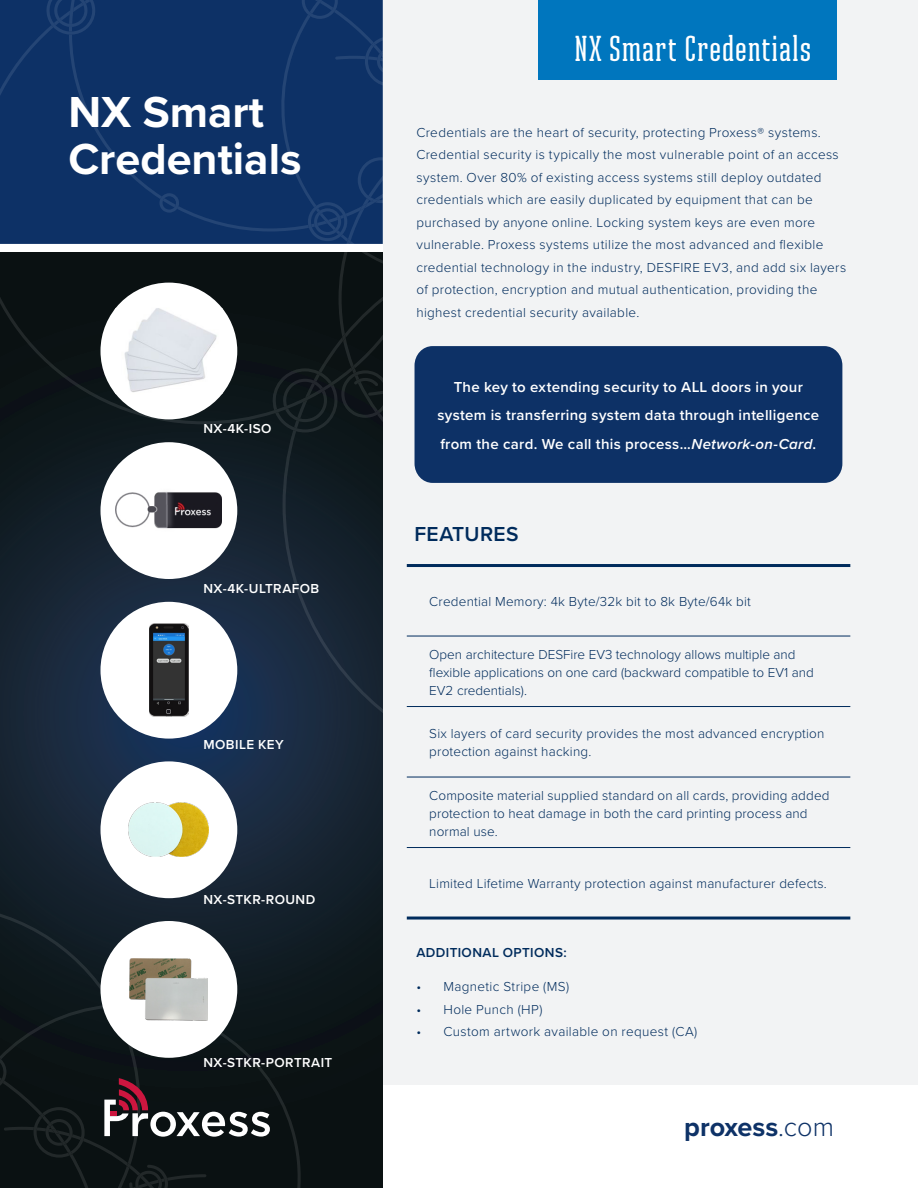
<style>
.page{position:relative;width:918px;height:1188px;background:#fff}
.page>*{position:absolute;margin:0;border:0;box-sizing:border-box;transform-origin:0 0}
.t1{font:700 45px "Proxima Nova";color:#fff}
.cover_level_title{font:500 36px "Ristretto Slab Pro";letter-spacing:.03em;color:#fff}
.t2{font:700 27px "Proxima Nova";color:#0e3267}
.Body_Copy_Large{font:600 21px "Proxima Nova";letter-spacing:.015em;color:#002b5c}
.Body_Copy_Large-2{font:600 15px/28.5px "Proxima Nova";letter-spacing:.02em;color:#fff;text-align:center}
.Body_Copy1{font:300 13.5px/22.5px "Proxima Nova";letter-spacing:.025em;color:#002b5c}
.Body_Copy{font:300 13.5px/18px "Proxima Nova";letter-spacing:.015em;color:#002b5c}
.Body_Copy1-2{font:600 13.5px "Proxima Nova";letter-spacing:.03em;color:#fff}
.Body_Copy1-3{font:600 13.5px "Proxima Nova";letter-spacing:.03em;color:#002b5c}
.s1{font-style:italic}
.s2{font-weight:300}
</style>
<div class="page">
<svg style="left:0;top:424px;width:383px;height:764px;background:#142230"></svg>
<div style="left:270px;top:1004px;width:31px;height:184px;background:#0b1214"></div>
<svg style="left:283px;top:578px;width:100px;height:195px;background:#192839"></svg>
<svg style="left:0;top:0;width:272px;height:424px;background:#16273b"></svg>
<div style="left:69px;top:0;width:209px;height:232px;background:#0d3166"></div>
<svg style="left:278px;top:0;width:105px;height:36px;background:#0e3267"></svg>
<svg style="left:159px;top:193px;width:20px;height:20px"></svg>
<svg style="left:46px;top:0;width:50px;height:35px;background:#16386b"></svg>
<svg style="left:302px;top:0;width:36px;height:19px"></svg>
<svg style="left:272px;top:36px;width:111px;height:542px;background:#13263d"></svg>
<svg style="left:0;top:904px;width:270px;height:284px;background:#181e22"></svg>
<div style="left:383px;top:0;width:535px;height:1084px;background:#f2f3f4"></div>
<div style="left:538px;top:0;width:299px;height:79px;background:#0076be"></div>
<div style="left:100px;top:283px;width:137px;height:136px;background:#fff;border-radius:50%"></div>
<img style="left:115px;top:308px;width:108px;height:86px">
<div style="left:100px;top:442px;width:137px;height:137px;background:#fff;border-radius:50%"></div>
<img style="left:116px;top:492px;width:106px;height:37px">
<div style="left:100px;top:602px;width:137px;height:137px;background:#fff;border-radius:50%"></div>
<img style="left:149px;top:624px;width:40px;height:93px">
<div style="left:100px;top:761px;width:137px;height:137px;background:#fff;border-radius:50%"></div>
<img style="left:129px;top:803px;width:80px;height:54px">
<div style="left:100px;top:921px;width:137px;height:137px;background:#fff;border-radius:50%"></div>
<img style="left:130px;top:958px;width:78px;height:63px">
<hr style="left:407px;top:636px;width:443px;height:1px;background:#002b5c">
<hr style="left:407px;top:706px;width:443px;height:1px;background:#002b5c">
<hr style="left:407px;top:777px;width:443px;height:1px;background:#002b5c">
<hr style="left:407px;top:847px;width:443px;height:1px;background:#002b5c">
<hr style="left:407px;top:564px;width:443px;height:3px;background:#002b5c">
<hr style="left:407px;top:917px;width:443px;height:3px;background:#002b5c">
<div style="left:415px;top:346px;width:427px;height:137px;background:#0d3166;border-radius:19px"></div>
<p class="t1" style="left:68px;top:79px;width:197px">NX Smart</p>
<p class="t1" style="left:68px;top:125px;width:235px">Credentials</p>
<p class="Body_Copy1-2" style="left:204px;top:418px;width:70px">NX-4K-ISO</p>
<p class="Body_Copy1-2" style="left:204px;top:578px;width:117px">NX-4K-ULTRAFOB</p>
<p class="Body_Copy1-2" style="left:204px;top:735px;width:82px">MOBILE KEY</p>
<p class="Body_Copy1-2" style="left:204px;top:889px;width:113px">NX-STKR-ROUND</p>
<p class="Body_Copy1-2" style="left:204px;top:1052px;width:130px">NX-STKR-PORTRAIT</p>
<p class="cover_level_title" style="left:575px;top:28px;width:238px">NX Smart Credentials</p>
<p class="Body_Copy1" style="left:416px;top:120px;width:431px">Credentials are the heart of security, protecting Proxess® systems.<br>Credential security is typically the most vulnerable point of an access system. Over 80% of existing access systems still deploy outdated credentials which are easily duplicated by equipment that can be purchased by anyone online. Locking system keys are even more vulnerable. Proxess systems utilize the most advanced and flexible credential technology in the industry, DESFIRE EV3, and add six layers of protection, encryption and mutual authentication, providing the highest credential security available.</p>
<p class="Body_Copy_Large-2" style="left:437px;top:372px;width:383px">The key to extending security to ALL doors in your system is transferring system data through intelligence from the card. We call this process…<span class="s1">Network-on-Card</span>.</p>
<p class="Body_Copy_Large" style="left:415px;top:518px;width:106px">FEATURES</p>
<p class="Body_Copy" style="left:429px;top:592px;width:323px">Credential Memory: 4k Byte/32k bit to 8k Byte/64k bit</p>
<p class="Body_Copy" style="left:429px;top:644px;width:386px">Open architecture DESFire EV3 technology allows multiple and flexible applications on one card (backward compatible to EV1 and<br>EV2 credentials).</p>
<p class="Body_Copy" style="left:429px;top:724px;width:397px">Six layers of card security provides the most advanced encryption protection against hacking.</p>
<p class="Body_Copy" style="left:429px;top:785px;width:402px">Composite material supplied standard on all cards, providing added protection to heat damage in both the card printing process and normal use.</p>
<p class="Body_Copy" style="left:429px;top:874px;width:399px">Limited Lifetime Warranty protection against manufacturer defects.</p>
<p class="Body_Copy1-3" style="left:416px;top:942px;width:152px">ADDITIONAL OPTIONS:</p>
<p class="Body_Copy1" style="left:416px;top:975px;width:154px">• Magnetic Stripe (MS)</p>
<p class="Body_Copy1" style="left:416px;top:997px;width:128px">• Hole Punch (HP)</p>
<p class="Body_Copy1" style="left:416px;top:1020px;width:282px">• Custom artwork available on request (CA)</p>
<h3 class="t2" style="left:684px;top:1107px;width:151px">proxess<span class="s2">.com</span></h3>
</div>
